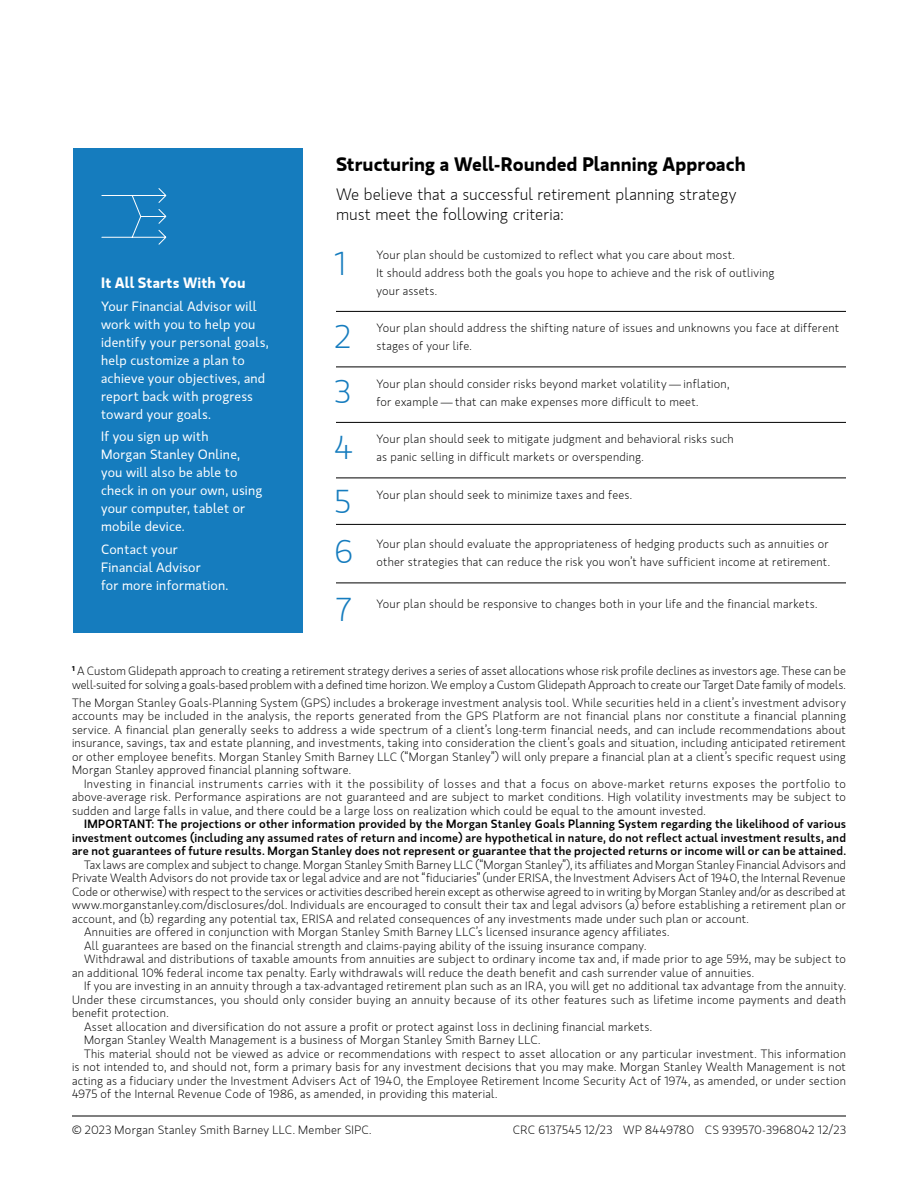
<style>
.page{position:relative;width:918px;height:1188px;background:#fff}
.page>*{position:absolute;margin:0;border:0;box-sizing:border-box;transform-origin:0 0}
.t1{font:300 33px "MS Gloriola II Std";color:#157cbe}
.Table_Title{font:700 19.5px "MS Gloriola II Std";color:#000}
.Intro_G_12{font:300 16.5px/19.8px "MS Gloriola II Std";letter-spacing:.005em;color:#000}
.Body_Head{font:700 15px "MS Gloriola II Std";letter-spacing:.01em;color:#fff}
.Body__G-Reg{font:13.5px/18px "MS Gloriola II Std";letter-spacing:.015em;color:#fff}
.Disclosure{font:300 12px/13.5px "MS Gloriola II Std";letter-spacing:.02em;color:#000;text-align:justify}
.Body__G-Reg__1st{font:300 12px/18px "MS Gloriola II Std";letter-spacing:.02em;color:#000}
.Disclosure_1st{font:300 12px/13.5px "MS Gloriola II Std";letter-spacing:.02em;color:#000;text-align:justify}
.Disclosure-2{font:500 12px/13.5px "MS Gloriola II Std";letter-spacing:.02em;color:#000;text-align:justify}
.Footnote_1st{font:300 12px/13.5px "MS Gloriola II Std";color:#000}
.Legal_Line{font:300 12px "MS Gloriola II Std";letter-spacing:.02em;color:#000}
</style>
<div class="page">
<div style="left:73px;top:148px;width:229px;height:485px;background:#157cbe"></div>
<hr style="left:72px;top:1116px;width:774px;height:1px;background:#000">
<hr style="left:336px;top:311px;width:510px;height:1px;background:#000">
<hr style="left:336px;top:367px;width:510px;height:1px;background:#000">
<hr style="left:336px;top:422px;width:510px;height:1px;background:#000">
<hr style="left:336px;top:478px;width:510px;height:1px;background:#000">
<hr style="left:336px;top:524px;width:510px;height:1px;background:#000">
<hr style="left:336px;top:583px;width:510px;height:1px;background:#000">
<svg style="left:101px;top:188px;width:66px;height:57px"></svg>
<p class="Body_Head" style="left:101px;top:274px;width:146px">It All Starts With You</p>
<p class="Body__G-Reg" style="left:101px;top:297px;width:169px">Your Financial Advisor will work with you to help you identify your personal goals, help customize a plan to achieve your objectives, and report back with progress toward your goals.</p>
<p class="Body__G-Reg" style="left:101px;top:428px;width:163px">If you sign up with<br>Morgan Stanley Online, you will also be able to check in on your own, using your computer, tablet or mobile device.</p>
<p class="Body__G-Reg" style="left:101px;top:540px;width:129px">Contact your<br>Financial Advisor<br>for more information.</p>
<p class="Table_Title" style="left:336px;top:153px;width:411px">Structuring a Well-Rounded Planning Approach</p>
<p class="Intro_G_12" style="left:336px;top:185px;width:402px">We believe that a successful retirement planning strategy must meet the following criteria:</p>
<p class="Body__G-Reg__1st" style="left:376px;top:246px;width:399px">Your plan should be customized to reflect what you care about most.<br>It should address both the goals you hope to achieve and the risk of outliving your assets.</p>
<p class="Body__G-Reg__1st" style="left:376px;top:319px;width:464px">Your plan should address the shifting nature of issues and unknowns you face at different stages of your life.</p>
<p class="Body__G-Reg__1st" style="left:376px;top:375px;width:355px">Your plan should consider risks beyond market volatility — inflation, for example — that can make expenses more difficult to meet.</p>
<p class="Body__G-Reg__1st" style="left:376px;top:430px;width:359px">Your plan should seek to mitigate judgment and behavioral risks such as panic selling in difficult markets or overspending.</p>
<p class="Body__G-Reg__1st" style="left:376px;top:486px;width:257px">Your plan should seek to minimize taxes and fees.</p>
<p class="Body__G-Reg__1st" style="left:376px;top:535px;width:455px">Your plan should evaluate the appropriateness of hedging products such as annuities or other strategies that can reduce the risk you won’t have sufficient income at retirement.</p>
<p class="Body__G-Reg__1st" style="left:376px;top:595px;width:442px">Your plan should be responsive to changes both in your life and the financial markets.</p>
<p class="t1" style="left:334px;top:246px;width:13px">1</p>
<p class="t1" style="left:334px;top:318px;width:18px">2</p>
<p class="t1" style="left:334px;top:374px;width:18px">3</p>
<p class="t1" style="left:334px;top:430px;width:20px">4</p>
<p class="t1" style="left:334px;top:484px;width:18px">5</p>
<p class="t1" style="left:334px;top:533px;width:20px">6</p>
<p class="t1" style="left:336px;top:591px;width:17px">7</p>
<p class="Footnote_1st" style="left:72px;top:664px;width:775px"><sup>1</sup> A Custom Glidepath approach to creating a retirement strategy derives a series of asset allocations whose risk profile declines as investors age. These can be well-suited for solving a goals-based problem with a defined time horizon. We employ a Custom Glidepath Approach to create our Target Date family of models.</p>
<p class="Disclosure_1st" style="left:72px;top:696px;width:776px">The Morgan Stanley Goals-Planning System (GPS) includes a brokerage investment analysis tool. While securities held in a client’s investment advisory accounts may be included in the analysis, the reports generated from the GPS Platform are not financial plans nor constitute a financial planning service. A financial plan generally seeks to address a wide spectrum of a client’s long-term financial needs, and can include recommendations about insurance, savings, tax and estate planning, and investments, taking into consideration the client’s goals and situation, including anticipated retirement or other employee benefits. Morgan Stanley Smith Barney LLC (“Morgan Stanley”) will only prepare a financial plan at a client’s specific request using Morgan Stanley approved financial planning software.</p>
<p class="Disclosure" style="left:72px;top:777px;width:776px;text-indent:12px">Investing in financial instruments carries with it the possibility of losses and that a focus on above-market returns exposes the portfolio to above-average risk. Performance aspirations are not guaranteed and are subject to market conditions. High volatility investments may be subject to sudden and large falls in value, and there could be a large loss on realization which could be equal to the amount invested.</p>
<p class="Disclosure-2" style="left:72px;top:817px;width:776px;text-indent:12px">IMPORTANT: The projections or other information provided by the Morgan Stanley Goals Planning System regarding the likelihood of various investment outcomes (including any assumed rates of return and income) are hypothetical in nature, do not reflect actual investment results, and are not guarantees of future results. Morgan Stanley does not represent or guarantee that the projected returns or income will or can be attained.</p>
<p class="Disclosure" style="left:72px;top:858px;width:776px;text-indent:12px">Tax laws are complex and subject to change. Morgan Stanley Smith Barney LLC (“Morgan Stanley”), its affiliates and Morgan Stanley Financial Advisors and Private Wealth Advisors do not provide tax or legal advice and are not “fiduciaries” (under ERISA, the Investment Advisers Act of 1940, the Internal Revenue Code or otherwise) with respect to the services or activities described herein except as otherwise agreed to in writing by Morgan Stanley and/or as described at www.morganstanley.com/disclosures/dol. Individuals are encouraged to consult their tax and legal advisors (a) before establishing a retirement plan or account, and (b) regarding any potential tax, ERISA and related consequences of any investments made under such plan or account.</p>
<p class="Disclosure" style="left:84px;top:925px;width:587px">Annuities are offered in conjunction with Morgan Stanley Smith Barney LLC’s licensed insurance agency affiliates.</p>
<p class="Disclosure" style="left:84px;top:939px;width:564px">All guarantees are based on the financial strength and claims-paying ability of the issuing insurance company.</p>
<p class="Disclosure" style="left:72px;top:952px;width:776px;text-indent:12px">Withdrawal and distributions of taxable amounts from annuities are subject to ordinary income tax and, if made prior to age 59½, may be subject to an additional 10% federal income tax penalty. Early withdrawals will reduce the death benefit and cash surrender value of annuities.</p>
<p class="Disclosure" style="left:72px;top:979px;width:776px;text-indent:12px">If you are investing in an annuity through a tax-advantaged retirement plan such as an IRA, you will get no additional tax advantage from the annuity.<br>Under these circumstances, you should only consider buying an annuity because of its other features such as lifetime income payments and death benefit protection.</p>
<p class="Disclosure" style="left:84px;top:1020px;width:570px">Asset allocation and diversification do not assure a profit or protect against loss in declining financial markets.</p>
<p class="Disclosure" style="left:84px;top:1033px;width:458px">Morgan Stanley Wealth Management is a business of Morgan Stanley Smith Barney LLC.</p>
<p class="Disclosure" style="left:72px;top:1047px;width:776px;text-indent:12px">This material should not be viewed as advice or recommendations with respect to asset allocation or any particular investment. This information is not intended to, and should not, form a primary basis for any investment decisions that you may make. Morgan Stanley Wealth Management is not acting as a fiduciary under the Investment Advisers Act of 1940, the Employee Retirement Income Security Act of 1974, as amended, or under section 4975 of the Internal Revenue Code of 1986, as amended, in providing this material.</p>
<p class="Legal_Line" style="left:72px;top:1123px;width:301px">© 2023 Morgan Stanley Smith Barney LLC. Member SIPC.</p>
<p class="Legal_Line" style="left:513px;top:1123px;width:335px">CRC 6137545 12/23 WP 8449780 CS 939570-3968042 12/23</p>
</div>
